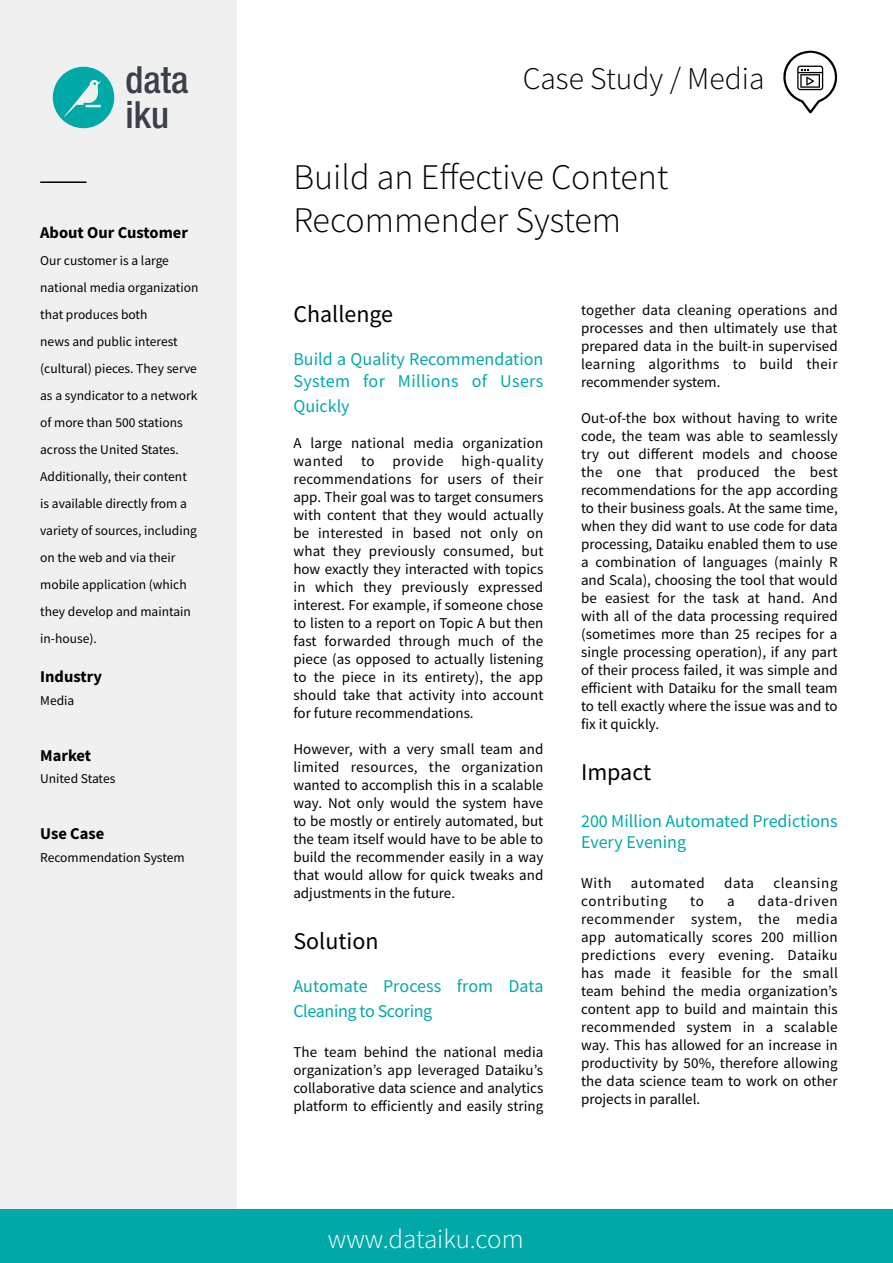
<style>
.page{position:relative;width:893px;height:1263px;background:#fff}
.page>*{position:absolute;margin:0;border:0;box-sizing:border-box;transform-origin:0 0}
.t1{font:500 condensed 37.5px/34.2px "Helvetica Neue LT Std";color:#394049}
.t2{font:300 36px/43.2px "Source Sans Pro";color:#000}
.t3{font:300 31.5px "Source Sans Pro";color:#000}
.t4{font:300 27px "Source Sans Pro";color:#fff}
.t5{font:24px "Source Sans Pro";color:#000}
.t6{font:18px/21.6px "Source Sans Pro";color:#00a9a7}
.t7{font:700 16.5px "Source Sans Pro";color:#000}
.t8{font:15px/18px "Source Sans Pro";color:#000;text-align:justify}
.t9{font:15px "Source Sans Pro";letter-spacing:.04em;color:#000}
.t10{font:15px "Source Sans Pro";letter-spacing:.05em;color:#000}
.t11{font:13.5px/27px "Source Sans Pro";color:#000}
</style>
<div class="page">
<div style="left:0;top:0;width:237px;height:1209px;background:#f0f0f0"></div>
<div style="left:0;top:1210px;width:893px;height:53px;background:#00a9a7"></div>
<hr style="left:40px;top:181px;width:47px;height:2px;background:#000">
<svg style="left:53px;top:67px;width:61px;height:61px"></svg>
<svg style="left:783px;top:51px;width:55px;height:63px"></svg>
<h1 class="t1" style="left:125px;top:63px;width:65px">data iku</h1>
<h3 class="t3" style="left:523px;top:59px;width:243px">Case Study / Media</h3>
<p class="t7" style="left:40px;top:221px;width:149px">About Our Customer</p>
<p class="t11" style="left:40px;top:247px;width:160px">Our customer is a large national media organization that produces both<br>news and public interest (cultural) pieces. They serve as a syndicator to a network of more than 500 stations across the United States.<br>Additionally, their content is available directly from a variety of sources, including on the web and via their mobile application (which they develop and maintain in-house).</p>
<p class="t7" style="left:40px;top:666px;width:63px">Industry</p>
<p class="t11" style="left:40px;top:687px;width:36px">Media</p>
<p class="t7" style="left:40px;top:744px;width:53px">Market</p>
<p class="t11" style="left:40px;top:765px;width:77px">United States</p>
<p class="t7" style="left:40px;top:822px;width:66px">Use Case</p>
<p class="t11" style="left:40px;top:843px;width:146px">Recommendation System</p>
<h2 class="t2" style="left:293px;top:156px;width:376px">Build an Effective Content<br>Recommender System</h2>
<h3 class="t5" style="left:293px;top:299px;width:101px">Challenge</h3>
<p class="t6" style="left:293px;top:348px;width:251px">Build a Quality Recommendation<br>System for Millions of Users</p>
<p class="t6" style="left:293px;top:395px;width:58px">Quickly</p>
<p class="t8" style="left:293px;top:434px;width:252px">A large national media organization wanted to provide high-quality recommendations for users of their app. Their goal was to target consumers with content that they would actually be interested in based not only on what they previously consumed, but how exactly they interacted with topics in which they previously expressed interest. For example, if someone chose to listen to a report on Topic A but then fast forwarded through much of the piece (as opposed to actually listening to the piece in its entirety), the app should take that activity into account for future recommendations.</p>
<p class="t8" style="left:293px;top:740px;width:252px">However, with a very small team and limited resources, the organization wanted to accomplish this in a scalable way. Not only would the system have to be mostly or entirely automated, but the team itself would have to be able to build the recommender easily in a way that would allow for quick tweaks and adjustments in the future.</p>
<h3 class="t5" style="left:293px;top:925px;width:87px">Solution</h3>
<p class="t6" style="left:293px;top:973px;width:252px;line-height:25.2px">Automate Process from Data<br>Cleaning to Scoring</p>
<p class="t8" style="left:293px;top:1042px;width:252px">The team behind the national media organization’s app leveraged Dataiku’s collaborative data science and analytics platform to efficiently and easily string</p>
<p class="t8" style="left:581px;top:301px;width:258px">together data cleaning operations and processes and then ultimately use that prepared data in the built-in supervised learning algorithms to build their recommender system.</p>
<p class="t8" style="left:581px;top:409px;width:258px">Out-of-the box without having to write code, the team was able to seamlessly try out different models and choose the one that produced the best recommendations for the app according to their business goals. At the same time, when they did want to use code for data processing, Dataiku enabled them to use a combination of languages (mainly R and Scala), choosing the tool that would be easiest for the task at hand. And with all of the data processing required (sometimes more than 25 recipes for a single processing operation), if any part of their process failed, it was simple and efficient with Dataiku for the small team to tell exactly where the issue was and to fix it quickly.</p>
<h3 class="t5" style="left:581px;top:756px;width:72px">Impact</h3>
<p class="t6" style="left:581px;top:810px;width:258px">200 Million Automated Predictions<br>Every Evening</p>
<p class="t8" style="left:581px;top:874px;width:32px">With</p>
<p class="t9" style="left:631px;top:873px;width:75px">automated</p>
<p class="t8" style="left:724px;top:874px;width:31px">data</p>
<p class="t9" style="left:773px;top:873px;width:66px">cleansing</p>
<p class="t10" style="left:581px;top:891px;width:88px">contributing</p>
<p class="t8" style="left:690px;top:892px;width:15px">to</p>
<p class="t8" style="left:727px;top:892px;width:9px">a</p>
<p class="t8" style="left:581px;top:892px;width:258px;text-indent:177px">data-driven recommender system, the media app automatically scores 200 million predictions every evening. Dataiku has made it feasible for the small team behind the media organization’s content app to build and maintain this recommended system in a scalable way. This has allowed for an increase in productivity by 50%, therefore allowing the data science team to work on other projects in parallel.</p>
<h3 class="t4" style="left:328px;top:1222px;width:197px">www.dataiku.com</h3>
</div>
